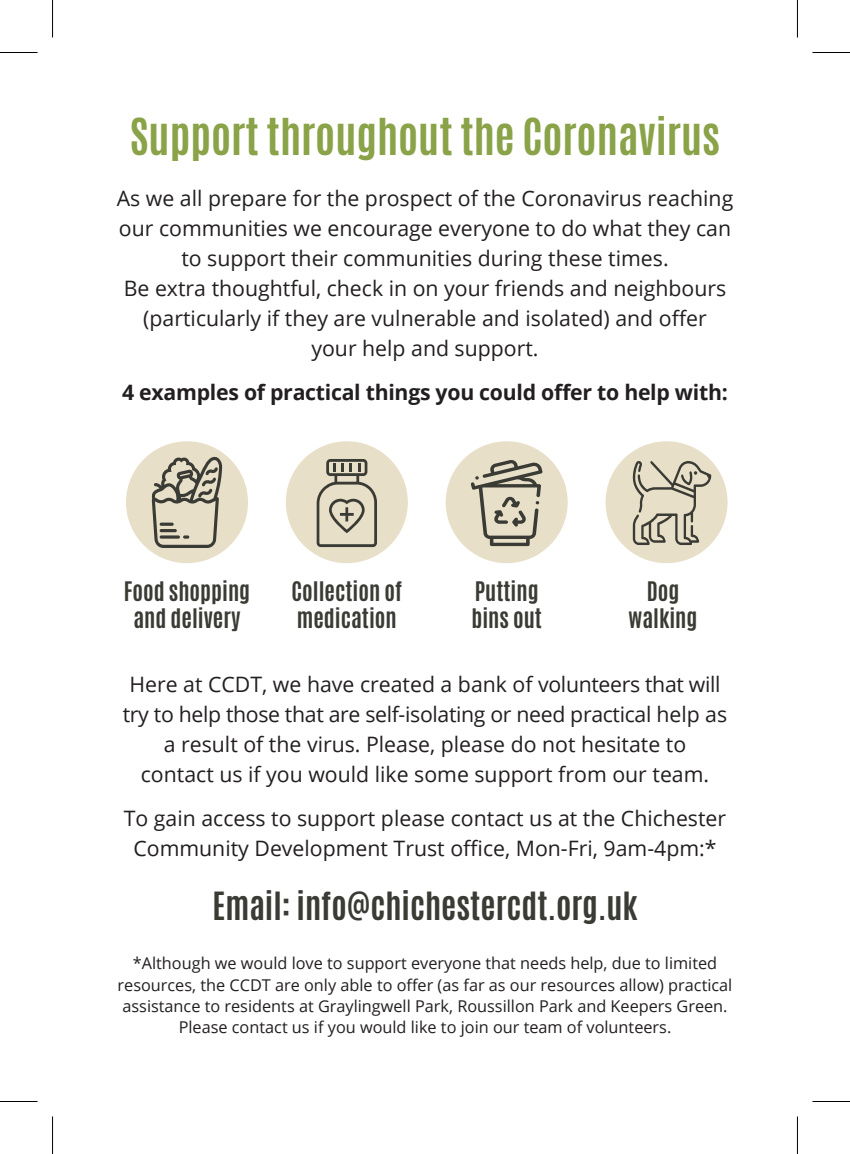
<style>
.page{position:relative;width:850px;height:1154px;background:#fff}
.page>*{position:absolute;margin:0;border:0;box-sizing:border-box;transform-origin:0 0}
.t1{font:700 42.5px "Antonio";color:#8aa349}
.t2{font:700 32.5px "Antonio";color:#3a3b34}
.t3{font:700 22.5px/27.5px "Antonio";color:#3a3b34;text-align:center}
.t4{font:21.25px/30px "Open Sans";color:#231f20;text-align:center}
.t5{font:700 21.25px "Open Sans";letter-spacing:-.015em;color:#231f20}
.t6{font:16.25px/21.2px "Open Sans";color:#231f20;text-align:center}
</style>
<div class="page">
<div style="left:126px;top:441px;width:122px;height:122px;background:#e7dfc8;border-radius:50%"></div>
<div style="left:445px;top:441px;width:122px;height:122px;background:#e7dfc8;border-radius:50%"></div>
<div style="left:286px;top:441px;width:121px;height:122px;background:#e7dfc8;border-radius:50%"></div>
<div style="left:605px;top:441px;width:122px;height:122px;background:#e7dfc8;border-radius:50%"></div>
<svg style="left:471px;top:460px;width:71px;height:86px"></svg>
<svg style="left:316px;top:459px;width:61px;height:88px"></svg>
<svg style="left:632px;top:461px;width:79px;height:84px"></svg>
<svg style="left:152px;top:456px;width:70px;height:92px"></svg>
<hr style="left:0;top:52px;width:38px;height:1px;background:#000">
<hr style="left:812px;top:52px;width:37px;height:1px;background:#000">
<hr style="left:0;top:1101px;width:38px;height:1px;background:#000">
<hr style="left:812px;top:1101px;width:37px;height:1px;background:#000">
<hr style="left:52px;top:0;width:1px;height:38px;background:#000">
<hr style="left:52px;top:1116px;width:1px;height:38px;background:#000">
<hr style="left:796px;top:0;width:1px;height:38px;background:#000">
<hr style="left:796px;top:1116px;width:1px;height:38px;background:#000">
<h1 class="t1" style="left:130px;top:105px;width:591px">Support throughout the Coronavirus</h1>
<p class="t4" style="left:117px;top:183px;width:617px">As we all prepare for the prospect of the Coronavirus reaching our communities we encourage everyone to do what they can to support their communities during these times.<br>Be extra thoughtful, check in on your friends and neighbours (particularly if they are vulnerable and isolated) and offer<br>your help and support.</p>
<p class="t5" style="left:122px;top:378px;width:607px">4 examples of practical things you could offer to help with:</p>
<p class="t3" style="left:124px;top:578px;width:128px">Food shopping and delivery</p>
<p class="t3" style="left:291px;top:578px;width:112px;text-align:left">Collection of medication</p>
<p class="t3" style="left:471px;top:578px;width:72px;text-align:left">Putting bins out</p>
<p class="t3" style="left:628px;top:578px;width:70px">Dog walking</p>
<p class="t4" style="left:123px;top:668px;width:605px">Here at CCDT, we have created a bank of volunteers that will try to help those that are self-isolating or need practical help as a result of the virus. Please, please do not hesitate to<br>contact us if you would like some support from our team.</p>
<p class="t4" style="left:124px;top:803px;width:603px">To gain access to support please contact us at the Chichester<br>Community Development Trust office, Mon-Fri, 9am-4pm:*</p>
<h2 class="t2" style="left:212px;top:881px;width:426px">Email: info@chichestercdt.org.uk</h2>
<p class="t6" style="left:117px;top:952px;width:616px">*Although we would love to support everyone that needs help, due to limited resources, the CCDT are only able to offer (as far as our resources allow) practical assistance to residents at Graylingwell Park, Roussillon Park and Keepers Green.<br>Please contact us if you would like to join our team of volunteers.</p>
</div>
